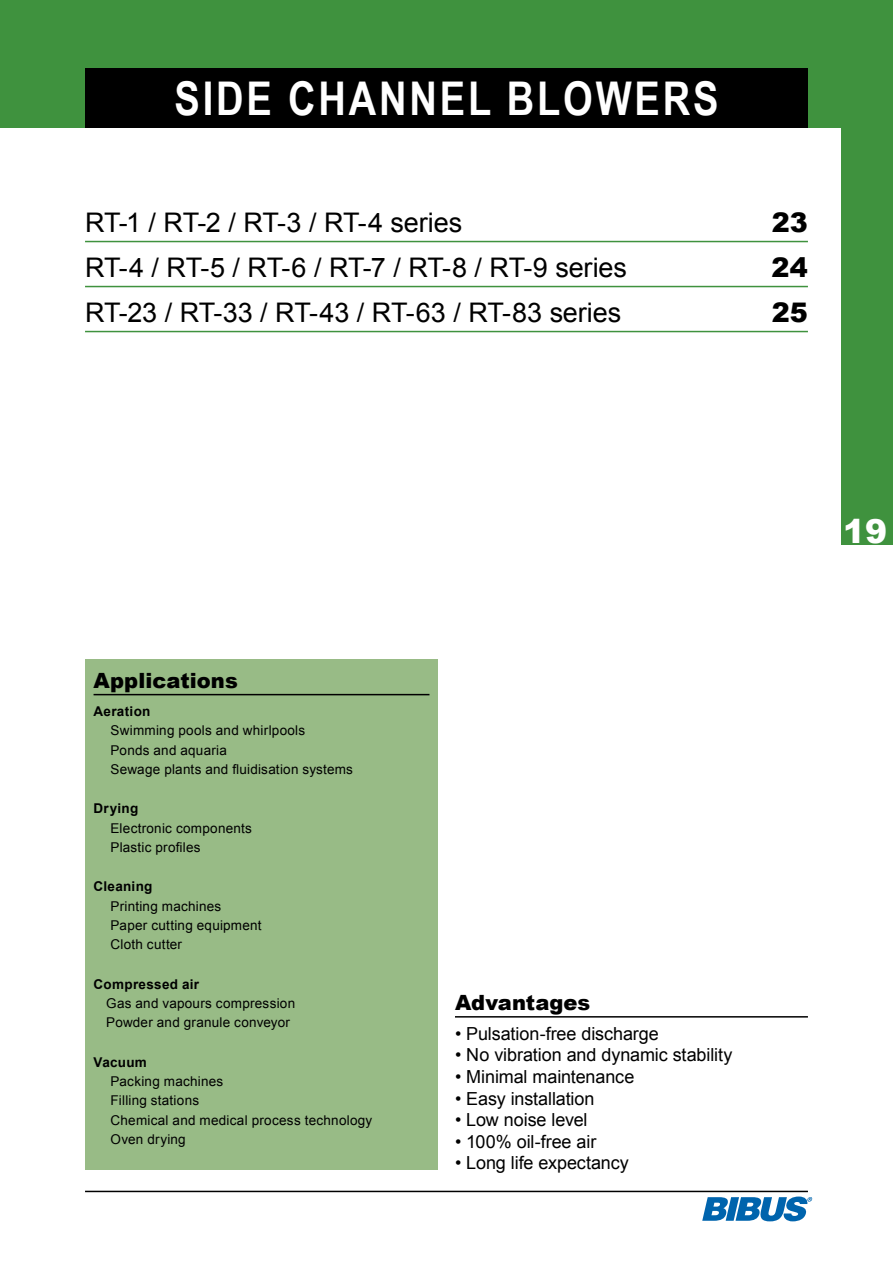
<style>
.page{position:relative;width:893px;height:1263px;background:#fff}
.page>*{position:absolute;margin:0;border:0;box-sizing:border-box;transform-origin:0 0}
.t1{font:700 46.5px "Arial Narrow";letter-spacing:.06em;color:#fff}
.t2{font:900 33px "Arial";color:#fff}
.t3{font:27px "Arial";letter-spacing:-.005em;color:#000}
.t4{font:900 27px "Arial";color:#000}
.t5{font:900 21px "Arial";letter-spacing:.005em;color:#000}
.t6{font:18px "Arial";letter-spacing:-.005em;color:#000}
.t7{font:13.5px/19.5px "Arial";letter-spacing:.015em;color:#000}
.t8{font:700 13.5px "Arial";letter-spacing:.02em;color:#000}
</style>
<div class="page">
<svg style="left:702px;top:1196px;width:110px;height:25px"></svg>
<div style="left:842px;top:100px;width:51px;height:444px;background:#3f923e"></div>
<div style="left:0;top:0;width:893px;height:128px;background:#3f923e"></div>
<div style="left:85px;top:660px;width:353px;height:510px;background:#98bb86"></div>
<hr style="left:85px;top:241px;width:723px;height:1px;background:#3f923e">
<hr style="left:85px;top:286px;width:723px;height:1px;background:#3f923e">
<hr style="left:85px;top:331px;width:723px;height:1px;background:#3f923e">
<div style="left:85px;top:68px;width:723px;height:60px;background:#000"></div>
<hr style="left:94px;top:694px;width:335px;height:1px;background:#000">
<hr style="left:85px;top:1191px;width:723px;height:1px;background:#000">
<hr style="left:455px;top:1016px;width:353px;height:1px;background:#000">
<h1 class="t1" style="left:175px;top:63px;width:545px">SIDE CHANNEL BLOWERS</h1>
<h3 class="t3" style="left:85px;top:205px;width:379px">RT-1 / RT-2 / RT-3 / RT-4 series</h3>
<h3 class="t4" style="left:772px;top:203px;width:38px">23</h3>
<h3 class="t3" style="left:85px;top:250px;width:543px">RT-4 / RT-5 / RT-6 / RT-7 / RT-8 / RT-9 series</h3>
<h3 class="t4" style="left:772px;top:248px;width:38px">24</h3>
<h3 class="t3" style="left:85px;top:295px;width:538px">RT-23 / RT-33 / RT-43 / RT-63 / RT-83 series</h3>
<h3 class="t4" style="left:772px;top:293px;width:38px">25</h3>
<h3 class="t5" style="left:94px;top:665px;width:146px">Applications</h3>
<p class="t8" style="left:94px;top:702px;width:58px">Aeration</p>
<p class="t7" style="left:111px;top:721px;width:244px">Swimming pools and whirlpools<br>Ponds and aquaria<br>Sewage plants and fluidisation systems</p>
<p class="t8" style="left:94px;top:799px;width:46px">Drying</p>
<p class="t7" style="left:111px;top:818px;width:143px">Electronic components<br>Plastic profiles</p>
<p class="t8" style="left:94px;top:877px;width:60px">Cleaning</p>
<p class="t7" style="left:111px;top:896px;width:152px">Printing machines<br>Paper cutting equipment<br>Cloth cutter</p>
<p class="t8" style="left:94px;top:975px;width:107px">Compressed air</p>
<p class="t7" style="left:106px;top:994px;width:190px">Gas and vapours compression<br>Powder and granule conveyor</p>
<p class="t8" style="left:94px;top:1053px;width:55px">Vacuum</p>
<p class="t7" style="left:111px;top:1072px;width:263px">Packing machines<br>Filling stations<br>Chemical and medical process technology<br>Oven drying</p>
<h3 class="t5" style="left:455px;top:987px;width:137px">Advantages</h3>
<h3 class="t6" style="left:455px;top:1022px;width:205px">• Pulsation-free discharge</h3>
<h3 class="t6" style="left:455px;top:1043px;width:279px">• No vibration and dynamic stability</h3>
<h3 class="t6" style="left:455px;top:1065px;width:181px">• Minimal maintenance</h3>
<h3 class="t6" style="left:455px;top:1086px;width:141px">• Easy installation</h3>
<h3 class="t6" style="left:455px;top:1108px;width:134px">• Low noise level</h3>
<h3 class="t6" style="left:455px;top:1130px;width:143px">• 100% oil-free air</h3>
<h3 class="t6" style="left:455px;top:1151px;width:175px">• Long life expectancy</h3>
<h2 class="t2" style="left:843px;top:507px;width:46px">19</h2>
</div>
